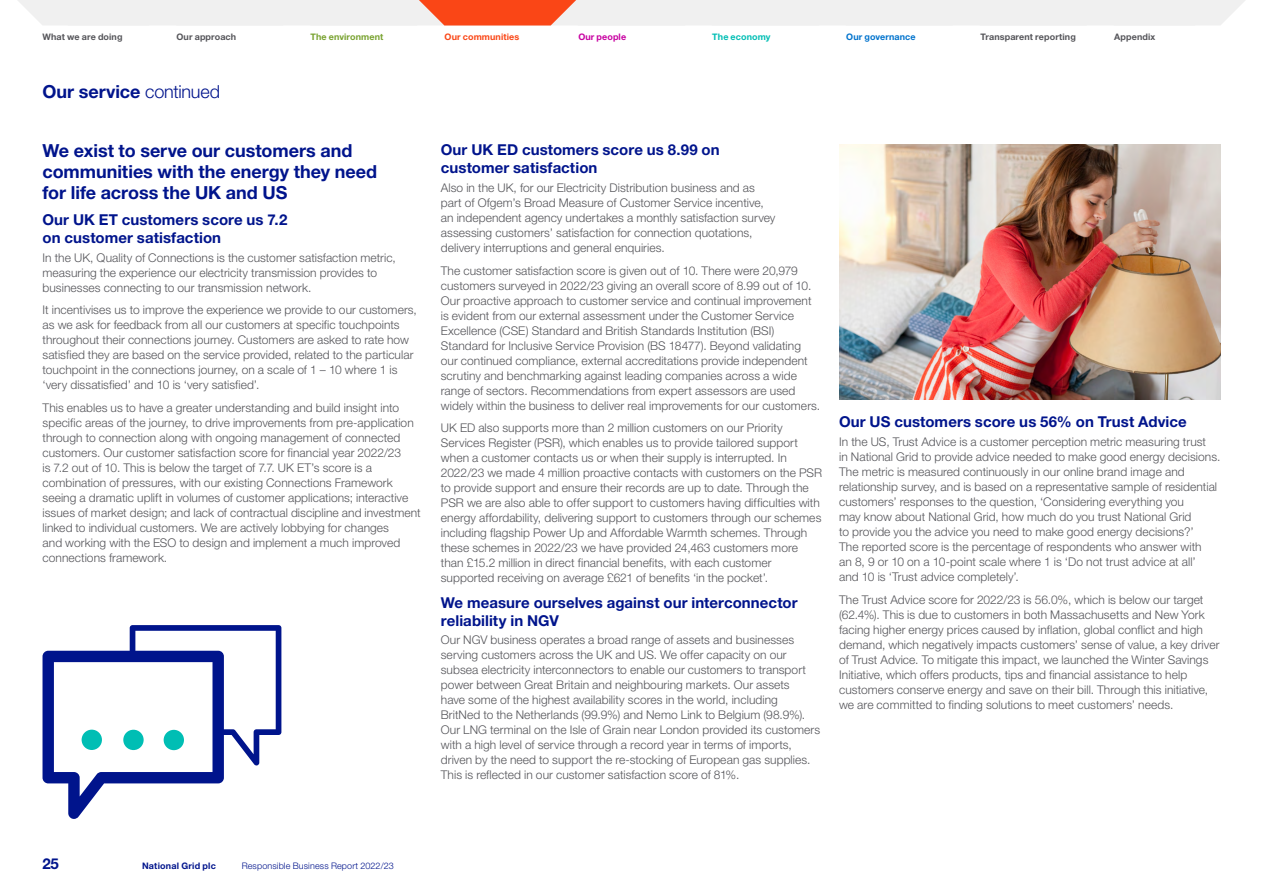
<style>
.page{position:relative;width:1263px;height:893px;background:#fff}
.page>*{position:absolute;margin:0;border:0;box-sizing:border-box;transform-origin:0 0}
.t1{font:700 18px/21px "Helvetica Neue LT Std";letter-spacing:-.005em;color:#00148c}
.t2{font:700 15px/18px "Helvetica Neue LT Std";letter-spacing:.005em;color:#00148c}
.t3{font:300 12px/15px "Helvetica Neue LT Std";letter-spacing:.005em;color:#55555a}
.t4{font:700 9px "Helvetica Neue LT Std";letter-spacing:.015em;color:#55555a}
.t5{font:300 9px "Helvetica Neue LT Std";letter-spacing:.015em;color:#00148c}
.t6{font:700 9px "Helvetica Neue LT Std";letter-spacing:.02em;color:#00148c}
.t7{font:700 9px "Helvetica Neue LT Std";letter-spacing:.01em;color:#78a22f}
.t8{font:700 9px "Helvetica Neue LT Std";letter-spacing:.01em;color:#fa4616}
.t9{font:700 9px "Helvetica Neue LT Std";letter-spacing:.01em;color:#0073cd}
.t10{font:700 9px "Helvetica Neue LT Std";letter-spacing:.01em;color:#00beb4}
.t11{font:700 9px "Helvetica Neue LT Std";letter-spacing:.015em;color:#c800a1}
.s1{font-weight:300}
</style>
<div class="page">
<svg style="left:43px;top:625px;width:238px;height:194px"></svg>
<div style="left:82px;top:730px;width:20px;height:20px;background:#00beb4;border-radius:50%"></div>
<div style="left:123px;top:730px;width:21px;height:20px;background:#00beb4;border-radius:50%"></div>
<div style="left:164px;top:730px;width:20px;height:20px;background:#00beb4;border-radius:50%"></div>
<img style="left:839px;top:145px;width:381px;height:255px">
<svg style="left:18px;top:0;width:1227px;height:26px"></svg>
<p class="t4" style="left:43px;top:32px;width:82px">What we are doing</p>
<p class="t4" style="left:176px;top:32px;width:61px">Our approach</p>
<p class="t7" style="left:310px;top:32px;width:74px">The environment</p>
<p class="t8" style="left:445px;top:32px;width:76px">Our communities</p>
<p class="t11" style="left:578px;top:32px;width:49px">Our people</p>
<p class="t10" style="left:712px;top:32px;width:60px">The economy</p>
<p class="t9" style="left:846px;top:32px;width:71px">Our governance</p>
<p class="t4" style="left:980px;top:32px;width:97px">Transparent reporting</p>
<p class="t4" style="left:1114px;top:32px;width:43px">Appendix</p>
<h1 class="t1" style="left:43px;top:81px;width:179px">Our service <span class="s1">continued</span></h1>
<h1 class="t1" style="left:43px;top:140px;width:336px">We exist to serve our customers and communities with the energy they need for life across the UK and US</h1>
<p class="t2" style="left:43px;top:210px;width:246px">Our UK ET customers score us 7.2 on customer satisfaction</p>
<p class="t3" style="left:43px;top:250px;width:355px">In the UK, Quality of Connections is the customer satisfaction metric, measuring the experience our electricity transmission provides to businesses connecting to our transmission network.</p>
<p class="t3" style="left:43px;top:302px;width:376px">It incentivises us to improve the experience we provide to our customers, as we ask for feedback from all our customers at specific touchpoints throughout their connections journey. Customers are asked to rate how satisfied they are based on the service provided, related to the particular touchpoint in the connections journey, on a scale of 1 – 10 where 1 is ‘very dissatisfied’ and 10 is ‘very satisfied’.</p>
<p class="t3" style="left:43px;top:400px;width:380px">This enables us to have a greater understanding and build insight into specific areas of the journey, to drive improvements from pre-application through to connection along with ongoing management of connected customers. Our customer satisfaction score for financial year 2022/23<br>is 7.2 out of 10. This is below the target of 7.7. UK ET’s score is a combination of pressures, with our existing Connections Framework seeing a dramatic uplift in volumes of customer applications; interactive issues of market design; and lack of contractual discipline and investment linked to individual customers. We are actively lobbying for changes<br>and working with the ESO to design and implement a much improved connections framework.</p>
<p class="t2" style="left:441px;top:141px;width:280px">Our UK ED customers score us 8.99 on customer satisfaction</p>
<p class="t3" style="left:441px;top:180px;width:336px">Also in the UK, for our Electricity Distribution business and as part of Ofgem’s Broad Measure of Customer Service incentive, an independent agency undertakes a monthly satisfaction survey assessing customers’ satisfaction for connection quotations, delivery interruptions and general enquiries.</p>
<p class="t3" style="left:441px;top:263px;width:381px">The customer satisfaction score is given out of 10. There were 20,979 customers surveyed in 2022/23 giving an overall score of 8.99 out of 10.<br>Our proactive approach to customer service and continual improvement is evident from our external assessment under the Customer Service Excellence (CSE) Standard and British Standards Institution (BSI)<br>Standard for Inclusive Service Provision (BS 18477). Beyond validating our continued compliance, external accreditations provide independent scrutiny and benchmarking against leading companies across a wide range of sectors. Recommendations from expert assessors are used widely within the business to deliver real improvements for our customers.</p>
<p class="t3" style="left:441px;top:420px;width:383px">UK ED also supports more than 2 million customers on our Priority Services Register (PSR), which enables us to provide tailored support when a customer contacts us or when their supply is interrupted. In 2022/23 we made 4 million proactive contacts with customers on the PSR to provide support and ensure their records are up to date. Through the PSR we are also able to offer support to customers having difficulties with energy affordability, delivering support to customers through our schemes including flagship Power Up and Affordable Warmth schemes. Through these schemes in 2022/23 we have provided 24,463 customers more than £15.2 million in direct financial benefits, with each customer supported receiving on average £621 of benefits ‘in the pocket’.</p>
<p class="t2" style="left:441px;top:593px;width:358px">We measure ourselves against our interconnector reliability in NGV</p>
<p class="t3" style="left:441px;top:632px;width:381px">Our NGV business operates a broad range of assets and businesses serving customers across the UK and US. We offer capacity on our subsea electricity interconnectors to enable our customers to transport power between Great Britain and neighbouring markets. Our assets<br>have some of the highest availability scores in the world, including BritNed to the Netherlands (99.9%) and Nemo Link to Belgium (98.9%).<br>Our LNG terminal on the Isle of Grain near London provided its customers with a high level of service through a record year in terms of imports, driven by the need to support the re-stocking of European gas supplies.<br>This is reflected in our customer satisfaction score of 81%.</p>
<p class="t2" style="left:839px;top:413px;width:349px">Our US customers score us 56% on Trust Advice</p>
<p class="t3" style="left:839px;top:434px;width:383px">In the US, Trust Advice is a customer perception metric measuring trust<br>in National Grid to provide advice needed to make good energy decisions.<br>The metric is measured continuously in our online brand image and relationship survey, and is based on a representative sample of residential customers’ responses to the question, ‘Considering everything you<br>may know about National Grid, how much do you trust National Grid<br>to provide you the advice you need to make good energy decisions?’<br>The reported score is the percentage of respondents who answer with<br>an 8, 9 or 10 on a 10-point scale where 1 is ‘Do not trust advice at all’<br>and 10 is ‘Trust advice completely’.</p>
<p class="t3" style="left:839px;top:592px;width:382px">The Trust Advice score for 2022/23 is 56.0%, which is below our target (62.4%). This is due to customers in both Massachusetts and New York facing higher energy prices caused by inflation, global conflict and high demand, which negatively impacts customers’ sense of value, a key driver of Trust Advice. To mitigate this impact, we launched the Winter Savings Initiative, which offers products, tips and financial assistance to help customers conserve energy and save on their bill. Through this initiative, we are committed to finding solutions to meet customers’ needs.</p>
<p class="t2" style="left:43px;top:854px;width:18px">25</p>
<p class="t6" style="left:142px;top:860px;width:75px">National Grid plc</p>
<p class="t5" style="left:242px;top:860px;width:154px">Responsible Business Report 2022/23</p>
</div>
